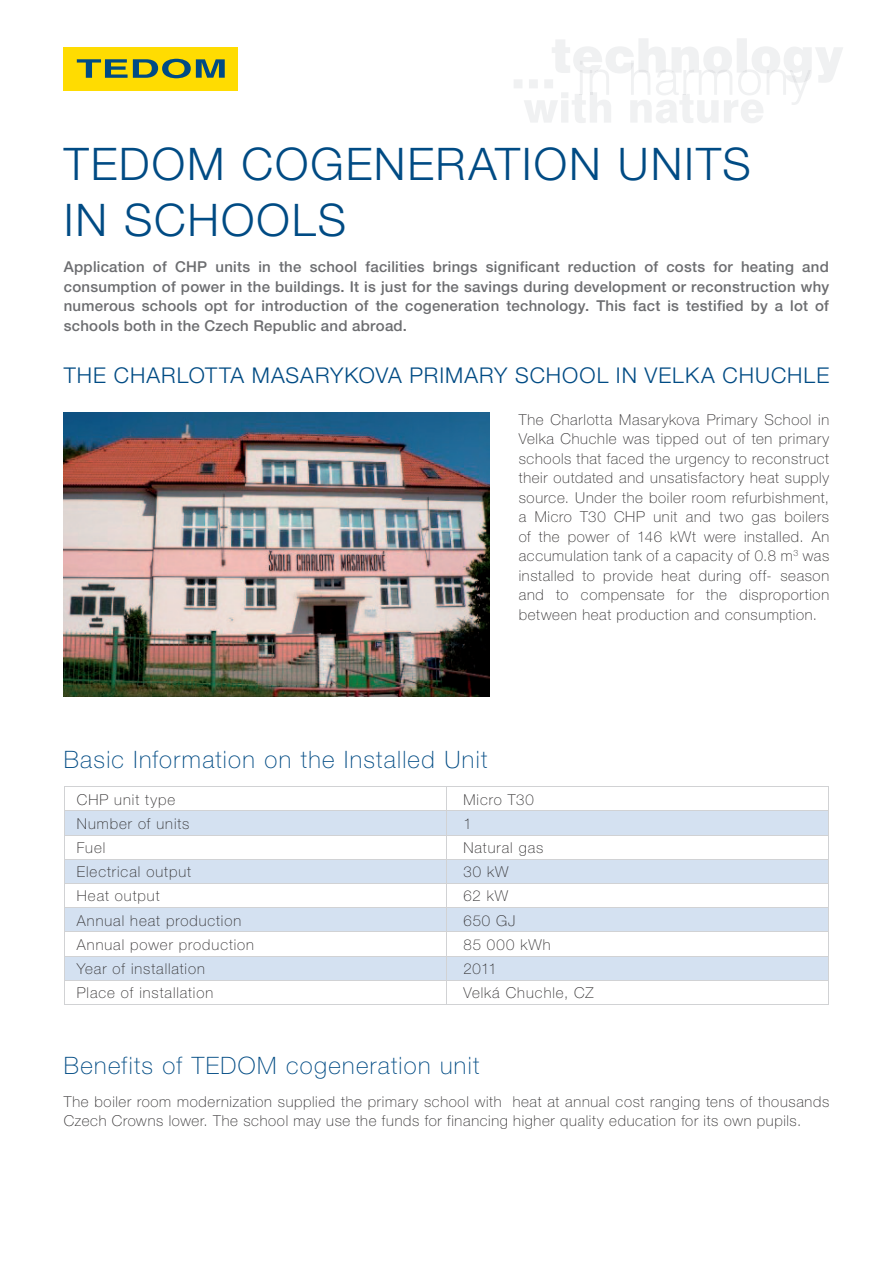
<style>
.page{position:relative;width:893px;height:1263px;background:#fff}
.page>*{position:absolute;margin:0;border:0;box-sizing:border-box;transform-origin:0 0}
.t1{font:300 45px/55.5px "Helvetica Neue CE";letter-spacing:.04em;color:#004b84}
.t2{font:100 24px "Helvetica Neue CE";letter-spacing:.055em;color:#004b84}
.t3{font:300 21.75px "Helvetica Neue CE";letter-spacing:.045em;color:#004b84}
.t4{font:100 15px/19.5px "Helvetica Neue CE";letter-spacing:.05em;color:#312f30;text-align:justify}
.t5{font:500 15px/19.5px "Helvetica Neue CE";letter-spacing:.015em;color:#6c6d70;text-align:justify}
.t6{font:100 15px "Helvetica Neue CE";letter-spacing:.07em;color:#312f30}
</style>
<div class="page">
<img style="left:64px;top:412px;width:425px;height:284px">
<div style="left:64px;top:47px;width:174px;height:43px;background:#ffdc01"></div>
<svg style="left:77px;top:59px;width:148px;height:19px"></svg>
<svg style="left:514px;top:38px;width:329px;height:85px"></svg>
<hr style="left:64px;top:786px;width:382px;height:1px;background:#d1d2d4">
<hr style="left:446px;top:786px;width:383px;height:1px;background:#d1d2d4">
<svg style="left:64px;top:787px;width:765px;height:217px"></svg>
<hr style="left:64px;top:1004px;width:382px;height:1px;background:#d1d2d4">
<hr style="left:446px;top:1004px;width:383px;height:1px;background:#d1d2d4">
<h1 class="t1" style="left:64px;top:137px;width:688px">TEDOM COGENERATION UNITS<br>IN SCHOOLS</h1>
<p class="t5" style="left:64px;top:257px;width:767px">Application of CHP units in the school facilities brings significant reduction of costs for heating and consumption of power in the buildings. It is just for the savings during development or reconstruction why numerous schools opt for introduction of the cogeneration technology. This fact is testified by a lot of schools both in the Czech Republic and abroad.</p>
<h3 class="t3" style="left:64px;top:364px;width:767px">THE CHARLOTTA MASARYKOVA PRIMARY SCHOOL IN VELKA CHUCHLE</h3>
<p class="t4" style="left:519px;top:409px;width:312px">The Charlotta Masarykova Primary School in Velka Chuchle was tipped out of ten primary schools that faced the urgency to reconstruct their outdated and unsatisfactory heat supply source. Under the boiler room refurbishment, a Micro T30 CHP unit and two gas boilers of the power of 146 kWt were installed. An accumulation tank of a capacity of 0.8 m<sup>3</sup> was installed to provide heat during off- season and to compensate for the disproportion between heat production and consumption.</p>
<h2 class="t2" style="left:64px;top:746px;width:425px">Basic Information on the Installed Unit</h2>
<p class="t6" style="left:77px;top:791px;width:100px">CHP unit type</p>
<p class="t4" style="left:463px;top:789px;width:72px">Micro T30</p>
<p class="t4" style="left:77px;top:814px;width:114px">Number of units</p>
<p class="t4" style="left:463px;top:814px;width:10px">1</p>
<p class="t4" style="left:77px;top:838px;width:30px">Fuel</p>
<p class="t4" style="left:463px;top:838px;width:81px">Natural gas</p>
<p class="t4" style="left:77px;top:862px;width:116px">Electrical output</p>
<p class="t4" style="left:463px;top:862px;width:47px">30 kW</p>
<p class="t4" style="left:77px;top:886px;width:84px">Heat output</p>
<p class="t4" style="left:463px;top:886px;width:46px">62 kW</p>
<p class="t4" style="left:77px;top:910px;width:166px">Annual heat production</p>
<p class="t4" style="left:463px;top:910px;width:53px">650 GJ</p>
<p class="t4" style="left:77px;top:934px;width:179px">Annual power production</p>
<p class="t4" style="left:463px;top:934px;width:89px">85 000 kWh</p>
<p class="t4" style="left:77px;top:959px;width:130px">Year of installation</p>
<p class="t4" style="left:463px;top:959px;width:35px">2011</p>
<p class="t4" style="left:77px;top:983px;width:138px">Place of installation</p>
<p class="t4" style="left:463px;top:983px;width:131px">Velká Chuchle, CZ</p>
<h2 class="t2" style="left:64px;top:1052px;width:417px">Benefits of TEDOM cogeneration unit</h2>
<p class="t4" style="left:64px;top:1091px;width:767px">The boiler room modernization supplied the primary school with heat at annual cost ranging tens of thousands<br>Czech Crowns lower. The school may use the funds for financing higher quality education for its own pupils.</p>
</div>
